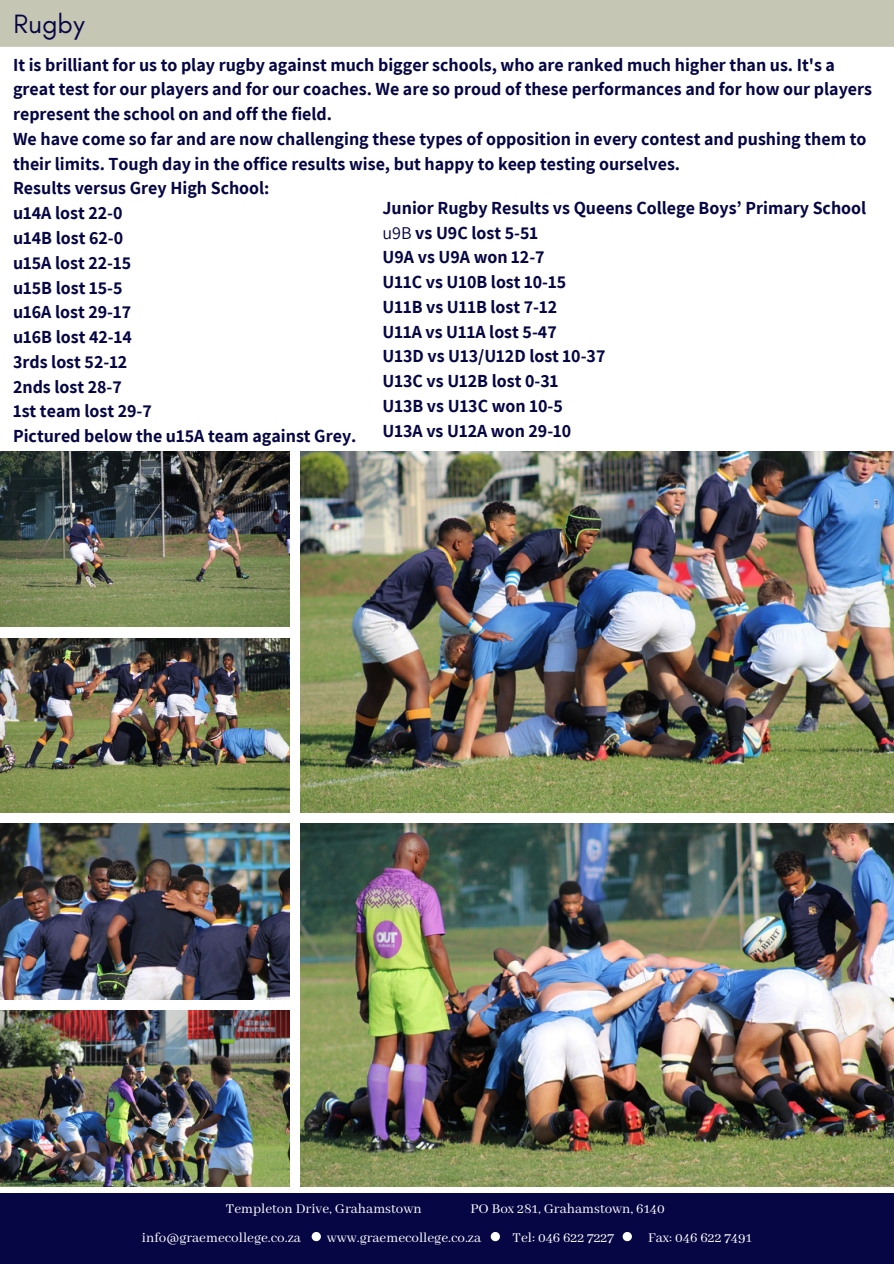
<style>
.page{position:relative;width:894px;height:1264px;background:#fff}
.page>*{position:absolute;margin:0;border:0;box-sizing:border-box;transform-origin:0 0}
.t1{font:27px "Glacial Indifference";color:#060644}
.t2{font:700 18px/24.8px "Assistant";color:#060644}
.t3{font:15px "Abhaya Libre";color:#fff}
.s1{font-weight:400}
</style>
<div class="page">
<img style="left:0;top:451px;width:289px;height:176px">
<img style="left:0;top:638px;width:289px;height:174px">
<img style="left:0;top:824px;width:289px;height:175px">
<img style="left:0;top:1010px;width:289px;height:176px">
<img style="left:300px;top:451px;width:593px;height:361px">
<img style="left:300px;top:824px;width:593px;height:362px">
<div style="left:0;top:1193px;width:893px;height:70px;background:#060644"></div>
<svg style="left:490px;top:1231px;width:10px;height:10px"></svg>
<svg style="left:622px;top:1231px;width:9px;height:10px"></svg>
<svg style="left:311px;top:1231px;width:10px;height:10px"></svg>
<div style="left:0;top:0;width:893px;height:47px;background:#c6c6b5"></div>
<p class="t1" style="left:14px;top:7px;width:72px">Rugby</p>
<h3 class="t2" style="left:13px;top:52px;width:860px">It is brilliant for us to play rugby against much bigger schools, who are ranked much higher than us. It's a great test for our players and for our coaches. We are so proud of these performances and for how our players represent the school on and off the field.<br>We have come so far and are now challenging these types of opposition in every contest and pushing them to their limits. Tough day in the office results wise, but happy to keep testing ourselves.<br>Results versus Grey High School:<br>u14A lost 22-0<br>u14B lost 62-0<br>u15A lost 22-15<br>u15B lost 15-5<br>u16A lost 29-17<br>u16B lost 42-14<br>3rds lost 52-12<br>2nds lost 28-7<br>1st team lost 29-7<br>Pictured below the u15A team against Grey.</h3>
<p class="t2" style="left:382px;top:195px;width:485px">Junior Rugby Results vs Queens College Boys’ Primary School <span class="s1">u9B</span> vs U9C lost 5-51<br>U9A vs U9A won 12-7<br>U11C vs U10B lost 10-15<br>U11B vs U11B lost 7-12<br>U11A vs U11A lost 5-47<br>U13D vs U13/U12D lost 10-37<br>U13C vs U12B lost 0-31<br>U13B vs U13C won 10-5<br>U13A vs U12A won 29-10</p>
<h1 class="t3" style="left:226px;top:1200px;width:197px">Templeton Drive, Grahamstown</h1>
<h1 class="t3" style="left:470px;top:1200px;width:196px">PO Box 281, Grahamstown, 6140</h1>
<h2 class="t3" style="left:142px;top:1228px;width:160px">info@graemecollege.co.za</h2>
<h2 class="t3" style="left:326px;top:1228px;width:156px">www.graemecollege.co.za</h2>
<h2 class="t3" style="left:512px;top:1228px;width:103px">Tel: 046 622 7227</h2>
<h2 class="t3" style="left:648px;top:1228px;width:105px">Fax: 046 622 7491</h2>
</div>
